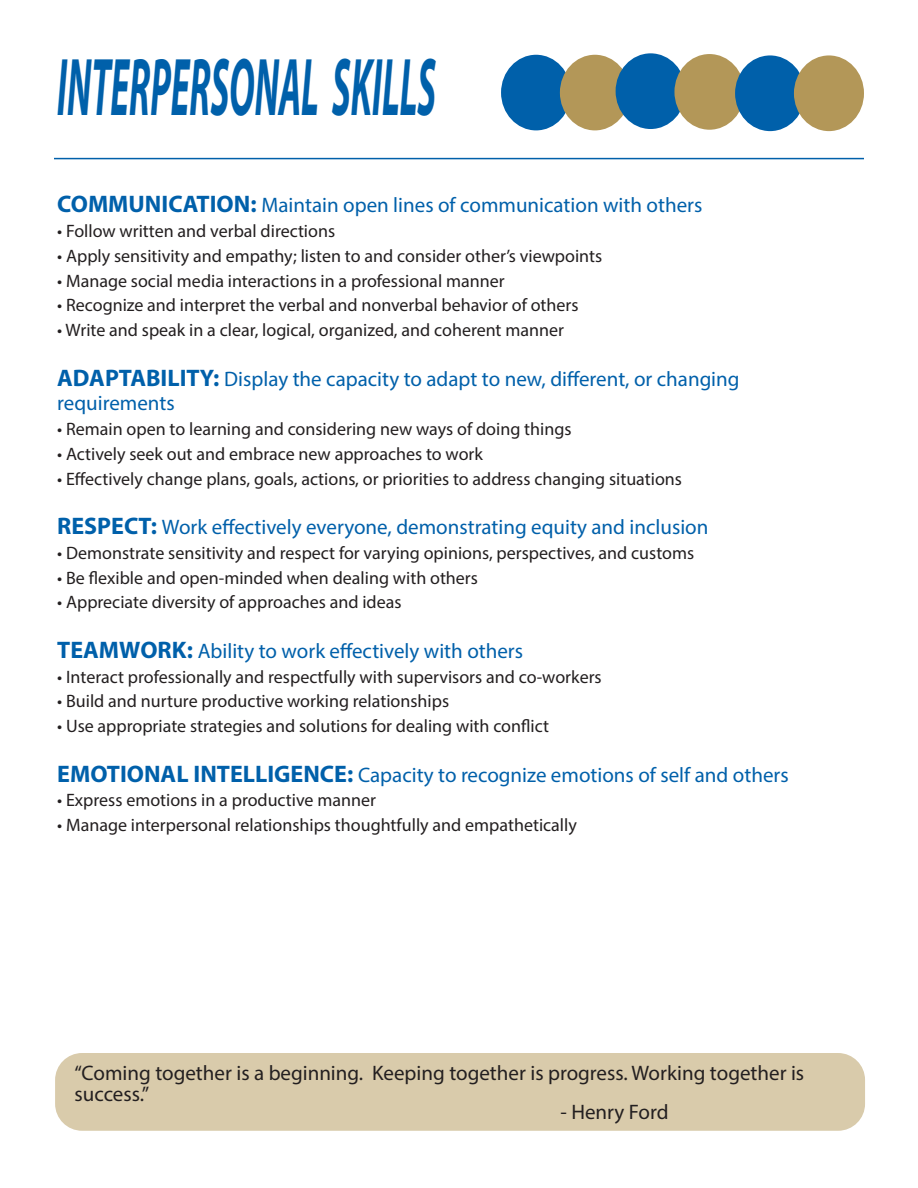
<style>
.page{position:relative;width:918px;height:1188px;background:#fff}
.page>*{position:absolute;margin:0;border:0;box-sizing:border-box;transform-origin:0 0}
.t1{font:italic 700 82.5px "Myriad Pro";color:#0060aa;scale:.44 1}
.t2{font:21px "Myriad Pro";color:#0060aa}
.t3{font:21px "Myriad Pro";color:#231f20}
.t4{font:18px "Myriad Pro";color:#231f20}
.s1{font-weight:700;font-size:24px}
</style>
<div class="page">
<div style="left:501px;top:55px;width:70px;height:75px;background:#0060aa;border-radius:50%"></div>
<div style="left:560px;top:55px;width:70px;height:75px;background:#b39758;border-radius:50%"></div>
<div style="left:616px;top:53px;width:70px;height:76px;background:#0060aa;border-radius:50%"></div>
<div style="left:674px;top:54px;width:71px;height:76px;background:#b39758;border-radius:50%"></div>
<div style="left:735px;top:55px;width:70px;height:76px;background:#0060aa;border-radius:50%"></div>
<div style="left:794px;top:55px;width:70px;height:76px;background:#b39758;border-radius:50%"></div>
<hr style="left:54px;top:158px;width:810px;height:1px;background:#0060aa">
<div style="left:55px;top:1053px;width:810px;height:78px;background:#d9cbab;border-radius:27px"></div>
<p class="t1" style="left:57px;top:34px;width:862px">INTERPERSONAL SKILLS</p>
<p class="t2" style="left:57px;top:192px;width:647px"><span class="s1">COMMUNICATION:</span> Maintain open lines of communication with others</p>
<p class="t4" style="left:57px;top:220px;width:279px">• Follow written and verbal directions</p>
<p class="t4" style="left:57px;top:245px;width:547px">• Apply sensitivity and empathy; listen to and consider other’s viewpoints</p>
<p class="t4" style="left:57px;top:270px;width:449px">• Manage social media interactions in a professional manner</p>
<p class="t4" style="left:57px;top:294px;width:523px">• Recognize and interpret the verbal and nonverbal behavior of others</p>
<p class="t4" style="left:57px;top:319px;width:508px">• Write and speak in a clear, logical, organized, and coherent manner</p>
<p class="t2" style="left:57px;top:366px;width:684px"><span class="s1">ADAPTABILITY:</span> Display the capacity to adapt to new, different, or changing</p>
<p class="t2" style="left:57px;top:390px;width:119px">requirements</p>
<p class="t4" style="left:57px;top:418px;width:516px">• Remain open to learning and considering new ways of doing things</p>
<p class="t4" style="left:57px;top:443px;width:427px">• Actively seek out and embrace new approaches to work</p>
<p class="t4" style="left:57px;top:468px;width:626px">• Effectively change plans, goals, actions, or priorities to address changing situations</p>
<p class="t2" style="left:57px;top:514px;width:653px"><span class="s1">RESPECT:</span> Work effectively everyone, demonstrating equity and inclusion</p>
<p class="t4" style="left:57px;top:542px;width:638px">• Demonstrate sensitivity and respect for varying opinions, perspectives, and customs</p>
<p class="t4" style="left:57px;top:567px;width:422px">• Be flexible and open-minded when dealing with others</p>
<p class="t4" style="left:57px;top:591px;width:346px">• Appreciate diversity of approaches and ideas</p>
<p class="t2" style="left:57px;top:638px;width:467px"><span class="s1">TEAMWORK:</span> Ability to work effectively with others</p>
<p class="t4" style="left:57px;top:666px;width:546px">• Interact professionally and respectfully with supervisors and co-workers</p>
<p class="t4" style="left:57px;top:690px;width:393px">• Build and nurture productive working relationships</p>
<p class="t4" style="left:57px;top:715px;width:493px">• Use appropriate strategies and solutions for dealing with conflict</p>
<p class="t2" style="left:57px;top:762px;width:733px"><span class="s1">EMOTIONAL INTELLIGENCE:</span> Capacity to recognize emotions of self and others</p>
<p class="t4" style="left:57px;top:789px;width:320px">• Express emotions in a productive manner</p>
<p class="t4" style="left:57px;top:814px;width:521px">• Manage interpersonal relationships thoughtfully and empathetically</p>
<p class="t3" style="left:75px;top:1060px;width:731px">“Coming together is a beginning. Keeping together is progress. Working together is</p>
<p class="t3" style="left:75px;top:1081px;width:76px">success.”</p>
<p class="t3" style="left:560px;top:1099px;width:110px">- Henry Ford</p>
</div>
